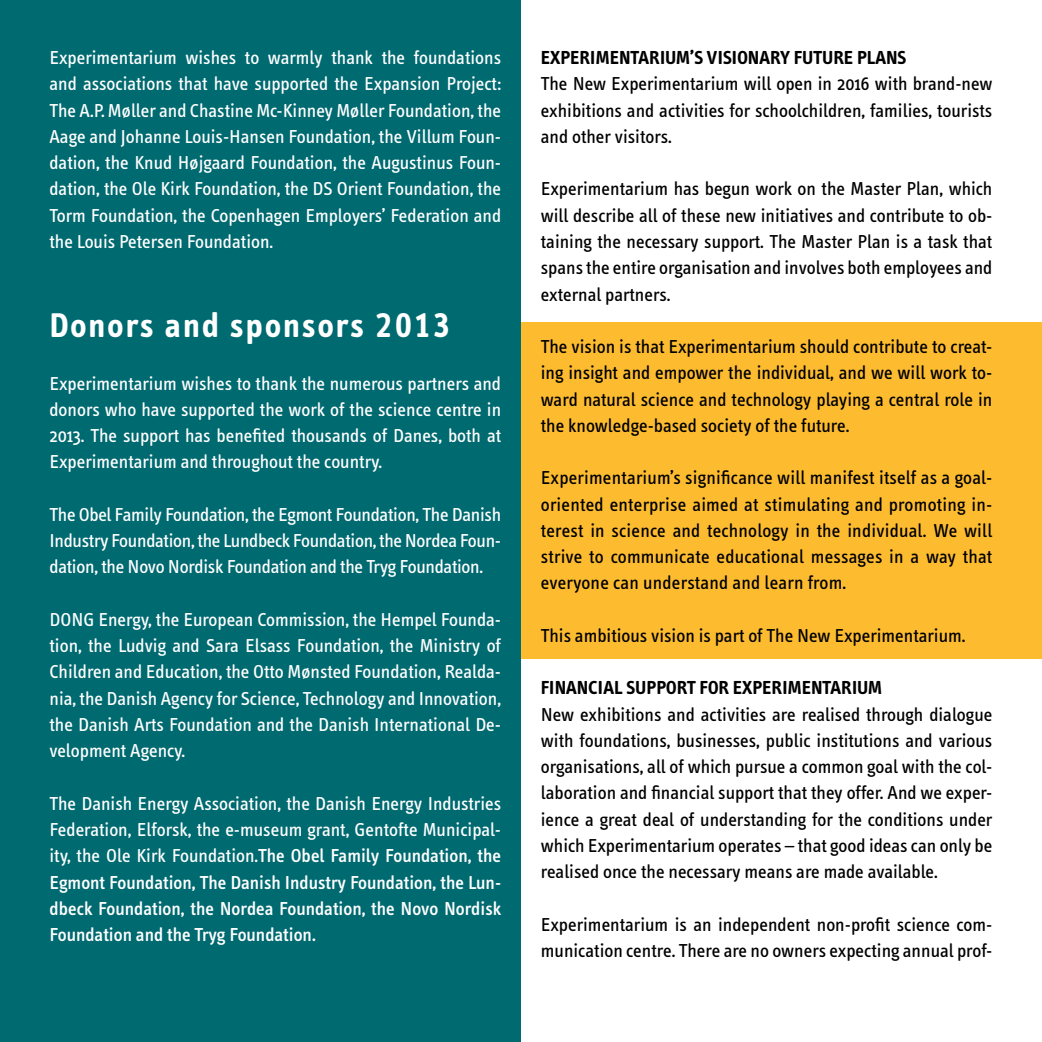
<style>
.page{position:relative;width:1042px;height:1042px;background:#fff}
.page>*{position:absolute;margin:0;border:0;box-sizing:border-box;transform-origin:0 0}
.t1{font:700 35px "Info";letter-spacing:.07em;color:#fff}
.t2{font:19.25px/26.2px "Info Text";color:#000;text-align:justify}
.t3{font:19.25px/26.2px "Info Text";color:#fff;text-align:justify}
.t4{font:500 19.25px/26.2px "Info Text";color:#fff;text-align:justify}
.t5{font:700 19.25px "Info Text";color:#000}
.s1{font-weight:400}
</style>
<div class="page">
<div style="left:521px;top:322px;width:521px;height:336px;background:#fdbb30"></div>
<div style="left:0;top:0;width:521px;height:1042px;background:#006a71"></div>
<p class="t3" style="left:49px;top:45px;width:453px">Experimentarium wishes to warmly thank the foundations and associations that have supported the Expansion Project:<br>The A.P. Møller and Chastine Mc-Kinney Møller Foundation, the Aage and Johanne Louis-Hansen Foundation, the Villum Foun&shy;dation, the Knud Højgaard Foundation, the Augustinus Foun&shy;dation, the Ole Kirk Foundation, the DS Orient Foundation, the Torm Foundation, the Copenhagen Employers’ Federation and the Louis Petersen Foundation.</p>
<h1 class="t1" style="left:49px;top:306px;width:402px">Donors and sponsors 2013</h1>
<p class="t3" style="left:49px;top:370px;width:453px">Experimentarium wishes to thank the numerous partners and donors who have supported the work of the science centre in 2013. The support has benefited thousands of Danes, both at Experimentarium and throughout the country.</p>
<p class="t3" style="left:49px;top:502px;width:453px">The Obel Family Foundation, the Egmont Foundation, The Danish Industry Foundation, the Lundbeck Foundation, the Nordea Foun&shy;dation, the Novo Nordisk Foundation and the Tryg Foundation.</p>
<p class="t3" style="left:49px;top:607px;width:453px">DONG Energy, the European Commission, the Hempel Founda&shy;tion, the Ludvig and Sara Elsass Foundation, the Ministry of Children and Education, the Otto Mønsted Foundation, Realda&shy;nia, the Danish Agency for Science, Technology and Innovation, the Danish Arts Foundation and the Danish International De&shy;velopment Agency.</p>
<p class="t4" style="left:49px;top:790px;width:453px"><span class="s1">The Danish Energy Association, the Danish Energy Industries Federation, Elforsk, the e-museum grant, Gentofte Municipal&shy;ity, the Ole Kirk Foundation.</span>The Obel Family Foundation, the Egmont Foundation, The Danish Industry Foundation, the Lun&shy;dbeck Foundation, the Nordea Foundation, the Novo Nordisk Foundation and the Tryg Foundation.</p>
<p class="t5" style="left:541px;top:47px;width:367px">EXPERIMENTARIUM’S VISIONARY FUTURE PLANS</p>
<p class="t2" style="left:541px;top:71px;width:453px">The New Experimentarium will open in 2016 with brand-new exhibitions and activities for schoolchildren, families, tourists and other visitors.</p>
<p class="t2" style="left:541px;top:176px;width:453px">Experimentarium has begun work on the Master Plan, which will describe all of these new initiatives and contribute to ob&shy;taining the necessary support. The Master Plan is a task that spans the entire organisation and involves both employees and external partners.</p>
<p class="t2" style="left:541px;top:334px;width:453px">The vision is that Experimentarium should contribute to creat&shy;ing insight and empower the individual, and we will work to&shy;ward natural science and technology playing a central role in the knowledge-based society of the future.</p>
<p class="t2" style="left:541px;top:465px;width:453px">Experimentarium’s significance will manifest itself as a goal&shy;oriented enterprise aimed at stimulating and promoting in&shy;terest in science and technology in the individual. We will strive to communicate educational messages in a way that everyone can understand and learn from.</p>
<p class="t2" style="left:541px;top:622px;width:426px">This ambitious vision is part of The New Experimentarium.</p>
<p class="t5" style="left:541px;top:677px;width:343px">FINANCIAL SUPPORT FOR EXPERIMENTARIUM</p>
<p class="t2" style="left:541px;top:701px;width:453px">New exhibitions and activities are realised through dialogue with foundations, businesses, public institutions and various organisations, all of which pursue a common goal with the col&shy;laboration and financial support that they offer. And we exper&shy;ience a great deal of understanding for the conditions under which Experimentarium operates – that good ideas can only be realised once the necessary means are made available.</p>
<p class="t2" style="left:541px;top:911px;width:453px">Experimentarium is an independent non-profit science com&shy;munication centre. There are no owners expecting annual prof-</p>
</div>
